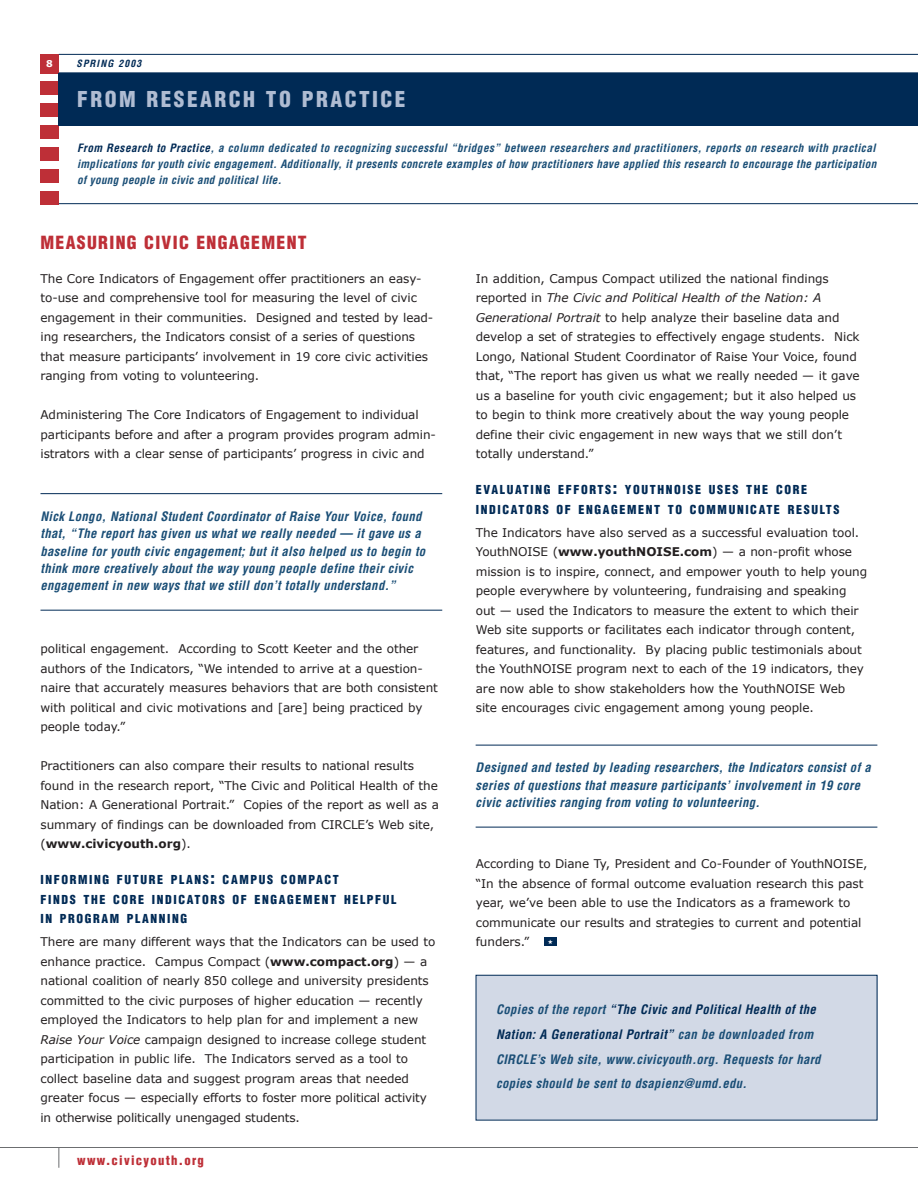
<style>
.page{position:relative;width:918px;height:1188px;background:#fff}
.page>*{position:absolute;margin:0;border:0;box-sizing:border-box;transform-origin:0 0}
.t1{font:900 condensed 21.3px "Helvetica";letter-spacing:.115em;color:#afbcd2}
.t2{font:900 condensed 17.7px "Helvetica";letter-spacing:.075em;color:#be2f37}
.t3{font:italic 700 condensed 12.75px/17.2px "Helvetica";letter-spacing:.025em;color:#1a4e76}
.t4{font:900 condensed 12.75px "Helvetica";letter-spacing:.1em;color:#be2f37}
.t5{font:900 condensed 12.15px/19.5px "Helvetica";letter-spacing:.135em;color:#002a55}
.t6{font:12px/19.5px "Verdana";letter-spacing:-.005em;color:#231f20}
.t7{font:italic 700 condensed 11.25px/15.8px "Helvetica";letter-spacing:.025em;color:#1a4e76;text-align:justify}
.t8{font:italic 700 condensed 9.75px "Helvetica";letter-spacing:.115em;color:#002a55}
.t9{font:700 9.3px "Verdana";color:#fff}
.s1{color:#002a55}
.s2{font-weight:700}
.s3{font-size:16.2px}
.s4{font-style:italic}
</style>
<div class="page">
<div style="left:476px;top:975px;width:401px;height:145px;background:#d2d9e6"></div>
<div style="left:476px;top:975px;width:401px;height:145px;border:1px solid #002a55"></div>
<svg style="left:58px;top:1148px;width:1px;height:20px"></svg>
<div style="left:40px;top:54px;width:19px;height:19px;background:#be2f37"></div>
<div style="left:544px;top:937px;width:13px;height:9px;background:#002a55"></div>
<hr style="left:0;top:1147px;width:918px;height:1px;background:#6c6e70">
<hr style="left:59px;top:72px;width:859px;height:1px;background:#002a55">
<hr style="left:59px;top:54px;width:859px;height:1px;background:#002a55">
<div style="left:40px;top:169px;width:19px;height:13px;background:#be2f37"></div>
<div style="left:40px;top:191px;width:19px;height:13px;background:#be2f37"></div>
<div style="left:40px;top:147px;width:19px;height:13px;background:#be2f37"></div>
<div style="left:40px;top:126px;width:19px;height:13px;background:#be2f37"></div>
<div style="left:40px;top:104px;width:19px;height:13px;background:#be2f37"></div>
<div style="left:40px;top:82px;width:19px;height:13px;background:#be2f37"></div>
<div style="left:59px;top:73px;width:859px;height:53px;background:#002a55"></div>
<hr style="left:59px;top:203px;width:859px;height:1px;background:#002a55">
<hr style="left:40px;top:493px;width:402px;height:1px;background:#002a55">
<hr style="left:40px;top:610px;width:402px;height:1px;background:#002a55">
<hr style="left:476px;top:745px;width:401px;height:1px;background:#002a55">
<hr style="left:476px;top:827px;width:401px;height:1px;background:#002a55">
<p class="t9" style="left:46px;top:58px;width:8px">8</p>
<p class="t8" style="left:76px;top:60px;width:66px">SPRING 2003</p>
<h1 class="t1" style="left:77px;top:91px;width:330px">FROM RESEARCH TO PRACTICE</h1>
<p class="t7" style="left:77px;top:141px;width:801px"><span class="s1">From Research to Practice</span>, a column dedicated to recognizing successful “bridges” between researchers and practitioners, reports on research with practical implications for youth civic engagement. Additionally, it presents concrete examples of how practitioners have applied this research to encourage the participation of young people in civic and political life.</p>
<h2 class="t2" style="left:40px;top:236px;width:268px">MEASURING CIVIC ENGAGEMENT</h2>
<p class="t6" style="left:40px;top:268px;width:394px">The Core Indicators of Engagement offer practitioners an easy&shy;to-use and comprehensive tool for measuring the level of civic engagement in their communities. Designed and tested by lead&shy;ing researchers, the Indicators consist of a series of questions that measure participants’ involvement in 19 core civic activities ranging from voting to volunteering.</p>
<p class="t6" style="left:40px;top:405px;width:397px">Administering The Core Indicators of Engagement to individual participants before and after a program provides program admin&shy;istrators with a clear sense of participants’ progress in civic and</p>
<p class="t3" style="left:40px;top:509px;width:386px">Nick Longo, National Student Coordinator of Raise Your Voice, found that, “The report has given us what we really needed — it gave us a baseline for youth civic engagement; but it also helped us to begin to think more creatively about the way young people define their civic engagement in new ways that we still don’t totally understand.”</p>
<p class="t6" style="left:40px;top:639px;width:399px">political engagement. According to Scott Keeter and the other authors of the Indicators, “We intended to arrive at a question&shy;naire that accurately measures behaviors that are both consistent with political and civic motivations and [are] being practiced by people today.”</p>
<p class="t6" style="left:40px;top:756px;width:400px">Practitioners can also compare their results to national results found in the research report, “The Civic and Political Health of the Nation: A Generational Portrait.” Copies of the report as well as a summary of findings can be downloaded from CIRCLE’s Web site, (<span class="s2">www.civicyouth.org</span>).</p>
<p class="t5" style="left:40px;top:871px;width:358px">INFORMING FUTURE PLANS<span class="s3">:</span> CAMPUS COMPACT<br>FINDS THE CORE INDICATORS OF ENGAGEMENT HELPFUL<br>IN PROGRAM PLANNING</p>
<p class="t6" style="left:40px;top:931px;width:397px">There are many different ways that the Indicators can be used to enhance practice. Campus Compact (<span class="s2">www.compact.org</span>) — a national coalition of nearly 850 college and university presidents committed to the civic purposes of higher education — recently employed the Indicators to help plan for and implement a new <span class="s4">Raise Your Voice</span> campaign designed to increase college student participation in public life. The Indicators served as a tool to collect baseline data and suggest program areas that needed greater focus — especially efforts to foster more political activity in otherwise politically unengaged students.</p>
<p class="t4" style="left:77px;top:1156px;width:128px">www.civicyouth.org</p>
<p class="t6" style="left:476px;top:268px;width:385px">In addition, Campus Compact utilized the national findings reported in <span class="s4">The Civic and Political Health of the Nation: A Generational Portrait</span> to help analyze their baseline data and develop a set of strategies to effectively engage students. Nick Longo, National Student Coordinator of Raise Your Voice, found that, “The report has given us what we really needed — it gave us a baseline for youth civic engagement; but it also helped us to begin to think more creatively about the way young people define their civic engagement in new ways that we still don’t totally understand.”</p>
<p class="t5" style="left:476px;top:481px;width:365px">EVALUATING EFFORTS<span class="s3">:</span> YOUTHNOISE USES THE CORE<br>INDICATORS OF ENGAGEMENT TO COMMUNICATE RESULTS</p>
<p class="t6" style="left:476px;top:522px;width:393px">The Indicators have also served as a successful evaluation tool.<br>YouthNOISE (<span class="s2">www.youthNOISE.com</span>) — a non-profit whose mission is to inspire, connect, and empower youth to help young people everywhere by volunteering, fundraising and speaking out — used the Indicators to measure the extent to which their Web site supports or facilitates each indicator through content, features, and functionality. By placing public testimonials about the YouthNOISE program next to each of the 19 indicators, they are now able to show stakeholders how the YouthNOISE Web site encourages civic engagement among young people.</p>
<p class="t3" style="left:476px;top:760px;width:397px">Designed and tested by leading researchers, the Indicators consist of a series of questions that measure participants’ involvement in 19 core civic activities ranging from voting to volunteering.</p>
<p class="t6" style="left:476px;top:853px;width:393px">According to Diane Ty, President and Co-Founder of YouthNOISE, “In the absence of formal outcome evaluation research this past year, we’ve been able to use the Indicators as a framework to communicate our results and strategies to current and potential funders.”</p>
<p class="t3" style="left:496px;top:998px;width:326px;line-height:24.6px">Copies of the report <span class="s1">“The Civic and Political Health of the Nation: A Generational Portrait”</span> can be downloaded from CIRCLE’s Web site, www.civicyouth.org. Requests for hard copies should be sent to dsapienz@umd.edu.</p>
</div>
